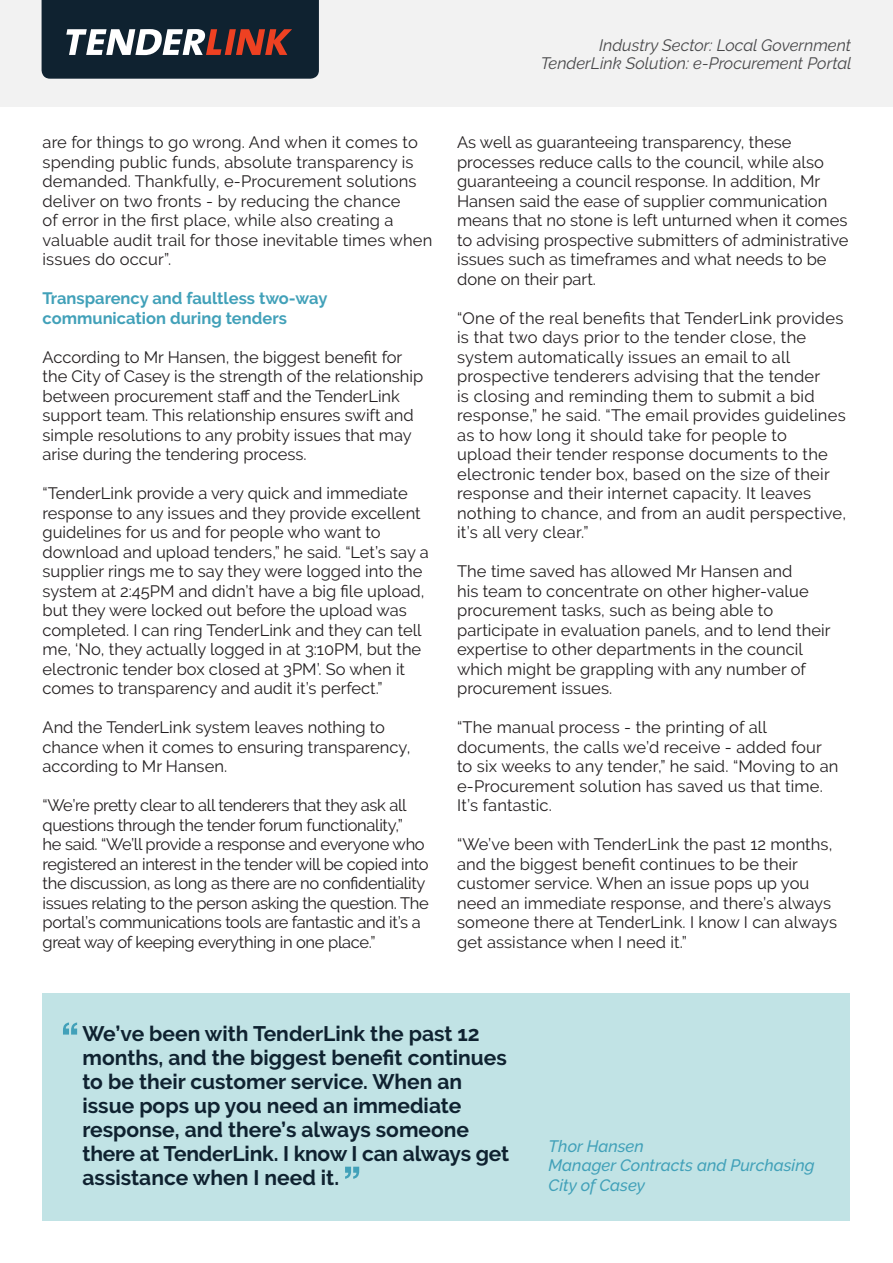
<style>
.page{position:relative;width:893px;height:1263px;background:#fff}
.page>*{position:absolute;margin:0;border:0;box-sizing:border-box;transform-origin:0 0}
.t1{font:700 21px/24px "Raleway";color:#0f2230}
.t2{font:16.5px/19.5px "Raleway";color:#231f20}
.t3{font:16.5px/19.5px "Raleway";letter-spacing:-.02em;color:#231f20}
.t4{font:italic 16.5px/18px "Raleway";color:#48484a;text-align:right}
.t5{font:700 16.5px/19.5px "Raleway";color:#42a1b9}
.t6{font:italic 500 16.5px "Raleway";color:#42a1b9}
</style>
<div class="page">
<div style="left:43px;top:993px;width:807px;height:227px;background:#c1e3e5"></div>
<svg style="left:63px;top:1022px;width:14px;height:12px"></svg>
<svg style="left:345px;top:1167px;width:14px;height:12px"></svg>
<div style="left:0;top:0;width:893px;height:106px;background:#f2f2f2"></div>
<svg style="left:42px;top:0;width:277px;height:79px;background:#323943"></svg>
<p class="t4" style="left:541px;top:36px;width:312px">Industry Sector: Local Government<br>TenderLink Solution: e-Procurement Portal</p>
<p class="t2" style="left:43px;top:132px;width:391px">are for things to go wrong. And when it comes to spending public funds, absolute transparency is demanded. Thankfully, e-Procurement solutions deliver on two fronts - by reducing the chance<br>of error in the first place, while also creating a valuable audit trail for those inevitable times when issues do occur”.</p>
<p class="t5" style="left:43px;top:289px;width:286px">Transparency and faultless two-way communication during tenders</p>
<p class="t2" style="left:43px;top:347px;width:382px">According to Mr Hansen, the biggest benefit for the City of Casey is the strength of the relationship between procurement staff and the TenderLink support team. This relationship ensures swift and simple resolutions to any probity issues that may arise during the tendering process.</p>
<p class="t2" style="left:43px;top:483px;width:388px">“TenderLink provide a very quick and immediate response to any issues and they provide excellent guidelines for us and for people who want to download and upload tenders,” he said. “Let’s say a supplier rings me to say they were logged into the system at 2:45PM and didn’t have a big file upload, but they were locked out before the upload was completed. I can ring TenderLink and they can tell me, ‘No, they actually logged in at 3:10PM, but the electronic tender box closed at 3PM’. So when it comes to transparency and audit it’s perfect.”</p>
<p class="t2" style="left:43px;top:717px;width:369px">And the TenderLink system leaves nothing to chance when it comes to ensuring transparency, according to Mr Hansen.</p>
<p class="t3" style="left:43px;top:795px;width:388px">“We’re pretty clear to all tenderers that they ask all questions through the tender forum functionality,”<br>he said. “We’ll provide a response and everyone who registered an interest in the tender will be copied into the discussion, as long as there are no confidentiality issues relating to the person asking the question. The portal’s communications tools are fantastic and it’s a great way of keeping everything in one place.”</p>
<p class="t2" style="left:457px;top:132px;width:393px">As well as guaranteeing transparency, these processes reduce calls to the council, while also guaranteeing a council response. In addition, Mr Hansen said the ease of supplier communication means that no stone is left unturned when it comes to advising prospective submitters of administrative issues such as timeframes and what needs to be done on their part.</p>
<p class="t2" style="left:457px;top:308px;width:391px">“One of the real benefits that TenderLink provides is that two days prior to the tender close, the system automatically issues an email to all prospective tenderers advising that the tender<br>is closing and reminding them to submit a bid response,” he said. “The email provides guidelines as to how long it should take for people to<br>upload their tender response documents to the electronic tender box, based on the size of their response and their internet capacity. It leaves nothing to chance, and from an audit perspective, it’s all very clear.”</p>
<p class="t2" style="left:457px;top:561px;width:375px">The time saved has allowed Mr Hansen and<br>his team to concentrate on other higher-value procurement tasks, such as being able to participate in evaluation panels, and to lend their expertise to other departments in the council which might be grappling with any number of procurement issues.</p>
<p class="t2" style="left:457px;top:717px;width:383px">“The manual process - the printing of all documents, the calls we’d receive - added four to six weeks to any tender,” he said. “Moving to an e-Procurement solution has saved us that time.<br>It’s fantastic.</p>
<p class="t2" style="left:457px;top:834px;width:381px">“We’ve been with TenderLink the past 12 months, and the biggest benefit continues to be their customer service. When an issue pops up you need an immediate response, and there’s always someone there at TenderLink. I know I can always get assistance when I need it.”</p>
<p class="t1" style="left:83px;top:1022px;width:428px">We’ve been with TenderLink the past 12 months, and the biggest benefit continues to be their customer service. When an issue pops up you need an immediate response, and there’s always someone there at TenderLink. I know I can always get assistance when I need it.</p>
<p class="t6" style="left:549px;top:1136px;width:97px">Thor Hansen</p>
<p class="t6" style="left:549px;top:1156px;width:267px">Manager Contracts and Purchasing</p>
<p class="t6" style="left:549px;top:1175px;width:98px">City of Casey</p>
</div>
